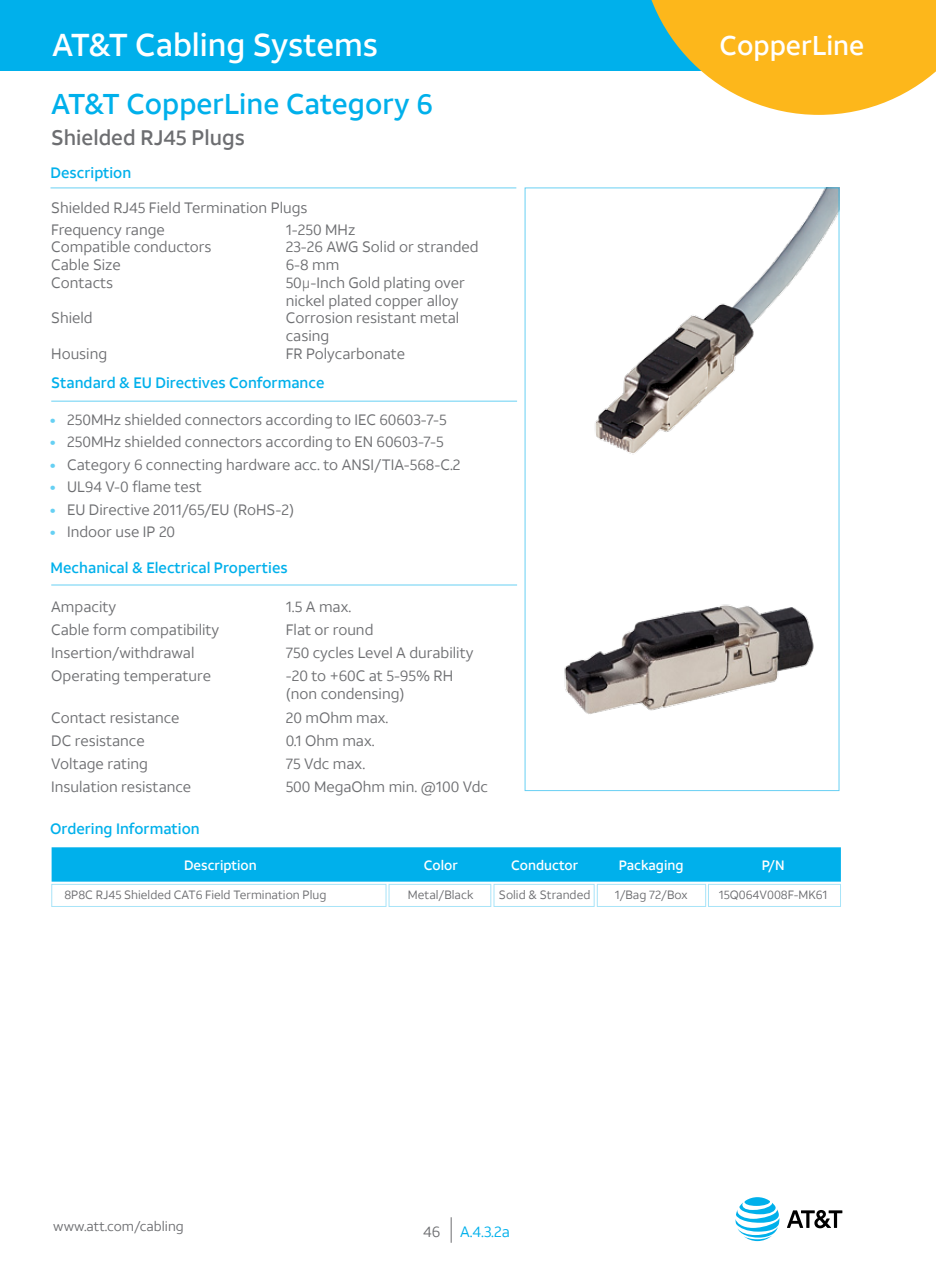
<style>
.page{position:relative;width:936px;height:1263px;background:#fff}
.page>*{position:absolute;margin:0;border:0;box-sizing:border-box;transform-origin:0 0}
.t1{font:500 31.5px "ATT Aleck Sans";color:#fff}
.t2{font:500 28.5px "ATT Aleck Sans";color:#00b0eb}
.t3{font:500 27px "ATT Aleck Sans";color:#fff}
.t4{font:500 21px "ATT Aleck Sans";color:#6d6e71}
.t5{font:15px/18px "ATT Aleck Sans";color:#6d6e71}
.t6{font:500 15px "ATT Aleck Sans";color:#00b0eb}
.t7{font:15px "ATT Aleck Sans";color:#00b0eb}
.t8{font:500 13.5px "ATT Aleck Sans";color:#fff}
.t9{font:13.5px "ATT Aleck Sans";color:#6d6e71}
.t10{font:12px "ATT Aleck Sans";color:#6d6e71}
.s1{font-family:"Clearview ATT";font-weight:300}
.s2{font-weight:900;color:#66d0f3}
</style>
<div class="page">
<hr style="left:935px;top:0;width:1px;height:71px;background:#00b0eb">
<div style="left:0;top:0;width:733px;height:71px;background:#00b0eb"></div>
<svg style="left:651px;top:0;width:284px;height:115px"></svg>
<svg style="left:451px;top:1217px;width:1px;height:26px"></svg>
<svg style="left:787px;top:1210px;width:55px;height:18px"></svg>
<svg style="left:735px;top:1197px;width:44px;height:44px"></svg>
<hr style="left:51px;top:585px;width:466px;height:1px;background:#00b0eb">
<hr style="left:51px;top:401px;width:466px;height:1px;background:#00b0eb">
<div style="left:52px;top:847px;width:788px;height:35px;background:#00b0eb"></div>
<img style="left:595px;top:190px;width:242px;height:264px">
<img style="left:564px;top:604px;width:250px;height:110px">
<hr style="left:50px;top:188px;width:466px;height:1px;background:#00b0eb">
<h1 class="t1" style="left:52px;top:25px;width:327px">AT&amp;T Cabling Systems</h1>
<h3 class="t3" style="left:719px;top:29px;width:146px">CopperLine</h3>
<h2 class="t2" style="left:51px;top:86px;width:383px">AT&amp;T CopperLine Category 6</h2>
<h3 class="t4" style="left:51px;top:125px;width:195px">Shielded RJ45 Plugs</h3>
<p class="t6" style="left:50px;top:163px;width:82px">Description</p>
<p class="t5" style="left:51px;top:197px;width:258px;line-height:21.5px">Shielded RJ45 Field Termination Plugs<br>Frequency range</p>
<p class="t5" style="left:286px;top:220px;width:71px">1-250 MHz</p>
<p class="t5" style="left:51px;top:238px;width:162px">Compatible conductors</p>
<p class="t5" style="left:286px;top:238px;width:194px">23-26 AWG Solid or stranded</p>
<p class="t5" style="left:51px;top:256px;width:71px">Cable Size</p>
<p class="t5" style="left:286px;top:256px;width:55px">6-8 mm</p>
<p class="t5" style="left:51px;top:273px;width:64px">Contacts</p>
<p class="t5" style="left:286px;top:273px;width:181px">50<span class="s1">µ</span>-Inch Gold plating over nickel plated copper alloy</p>
<p class="t5" style="left:51px;top:309px;width:43px">Shield</p>
<p class="t5" style="left:286px;top:309px;width:175px">Corrosion resistant metal casing</p>
<p class="t5" style="left:51px;top:345px;width:57px">Housing</p>
<p class="t5" style="left:286px;top:345px;width:121px">FR Polycarbonate</p>
<p class="t6" style="left:51px;top:373px;width:275px">Standard &amp; EU Directives Conformance</p>
<p class="t5" style="left:50px;top:411px;width:398px"><span class="s2">•</span> 250MHz shielded connectors according to IEC 60603-7-5</p>
<p class="t5" style="left:50px;top:433px;width:395px"><span class="s2">•</span> 250MHz shielded connectors according to EN 60603-7-5</p>
<p class="t5" style="left:50px;top:456px;width:412px"><span class="s2">•</span> Category 6 connecting hardware acc. to ANSI/TIA-568-C.2</p>
<p class="t5" style="left:50px;top:478px;width:153px"><span class="s2">•</span> UL94 V-0 flame test</p>
<p class="t5" style="left:50px;top:501px;width:245px"><span class="s2">•</span> EU Directive 2011/65/EU (RoHS-2)</p>
<p class="t5" style="left:50px;top:523px;width:127px"><span class="s2">•</span> Indoor use IP 20</p>
<p class="t6" style="left:51px;top:558px;width:238px">Mechanical &amp; Electrical Properties</p>
<p class="t5" style="left:51px;top:597px;width:66px">Ampacity</p>
<p class="t5" style="left:286px;top:597px;width:67px">1.5 A max.</p>
<p class="t5" style="left:51px;top:620px;width:170px">Cable form compatibility</p>
<p class="t5" style="left:286px;top:620px;width:89px">Flat or round</p>
<p class="t5" style="left:51px;top:644px;width:145px">Insertion/withdrawal</p>
<p class="t5" style="left:286px;top:644px;width:189px">750 cycles Level A durability</p>
<p class="t5" style="left:51px;top:667px;width:161px">Operating temperature</p>
<p class="t5" style="left:286px;top:667px;width:169px">-20 to +60C at 5-95% RH (non condensing)</p>
<p class="t5" style="left:51px;top:708px;width:130px">Contact resistance</p>
<p class="t5" style="left:286px;top:708px;width:104px">20 mOhm max.</p>
<p class="t5" style="left:51px;top:731px;width:95px">DC resistance</p>
<p class="t5" style="left:286px;top:731px;width:90px">0.1 Ohm max.</p>
<p class="t5" style="left:51px;top:755px;width:98px">Voltage rating</p>
<p class="t5" style="left:286px;top:755px;width:81px">75 Vdc max.</p>
<p class="t5" style="left:51px;top:778px;width:141px">Insulation resistance</p>
<p class="t5" style="left:286px;top:778px;width:204px">500 MegaOhm min. @100 Vdc</p>
<p class="t6" style="left:50px;top:819px;width:151px">Ordering Information</p>
<p class="t8" style="left:184px;top:856px;width:74px">Description</p>
<p class="t8" style="left:423px;top:856px;width:36px">Color</p>
<p class="t8" style="left:511px;top:856px;width:69px">Conductor</p>
<p class="t8" style="left:618px;top:856px;width:66px">Packaging</p>
<p class="t8" style="left:761px;top:856px;width:24px">P/N</p>
<p class="t10" style="left:64px;top:887px;width:263px">8P8C RJ45 Shielded CAT6 Field Termination Plug</p>
<p class="t10" style="left:408px;top:887px;width:67px">Metal/Black</p>
<p class="t10" style="left:499px;top:887px;width:93px">Solid &amp; Stranded</p>
<p class="t10" style="left:614px;top:887px;width:74px">1/Bag 72/Box</p>
<p class="t10" style="left:718px;top:887px;width:110px">15Q064V008F-MK61</p>
<p class="t9" style="left:53px;top:1218px;width:132px">www.att.com/cabling</p>
<p class="t5" style="left:423px;top:1223px;width:19px">46</p>
<p class="t7" style="left:460px;top:1222px;width:51px">A.4.3.2a</p>
</div>
